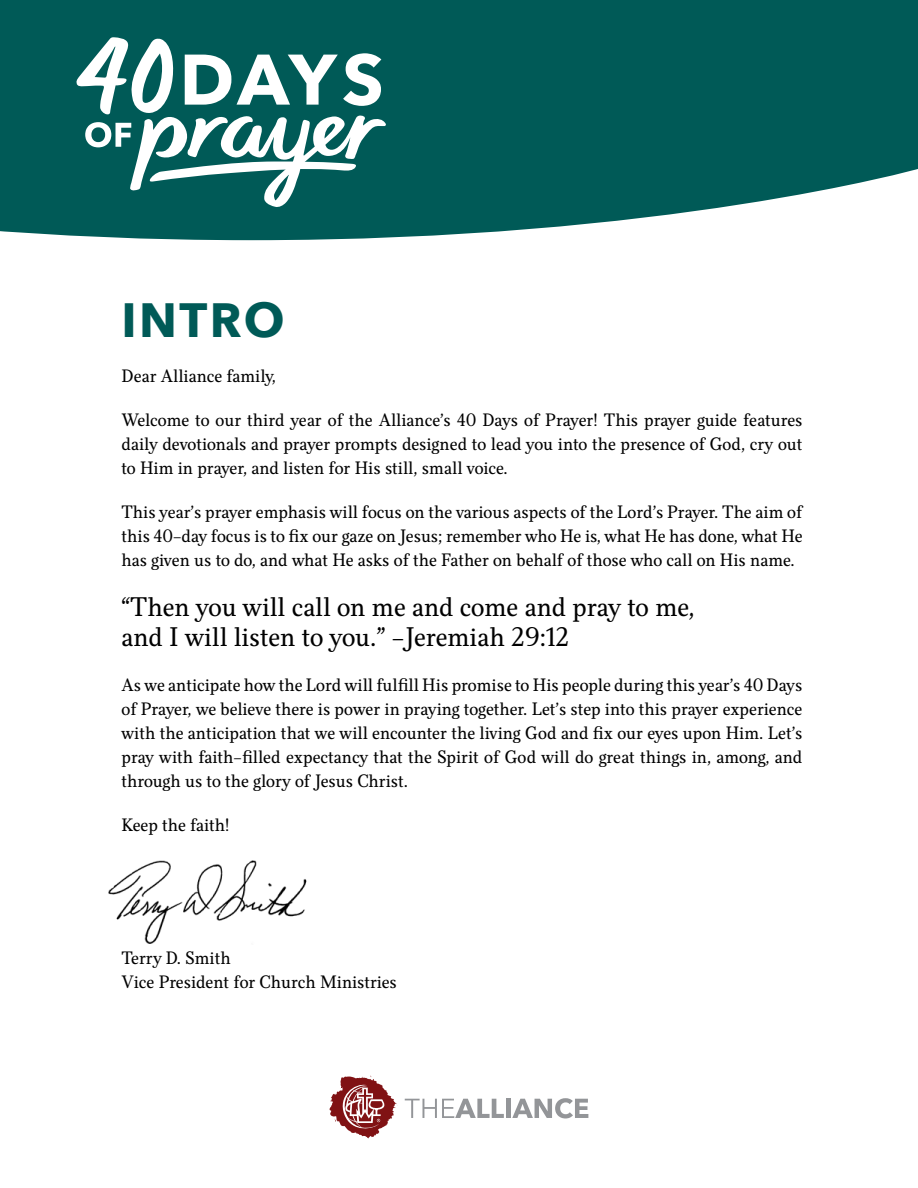
<style>
.page{position:relative;width:918px;height:1188px;background:#fff}
.page>*{position:absolute;margin:0;border:0;box-sizing:border-box;transform-origin:0 0}
.t1{font:700 48px "Avenir Next";letter-spacing:.05em;color:#005a57}
.t2{font:27px/30px "Felice";color:#000}
.t3{font:18px/24px "Felice";color:#000;text-align:justify}
</style>
<div class="page">
<img style="left:108px;top:860px;width:199px;height:84px">
<svg style="left:0;top:0;width:918px;height:240px;background:#176966"></svg>
<svg style="left:76px;top:37px;width:310px;height:171px"></svg>
<div style="left:506px;top:1099px;width:5px;height:19px;background:#939598"></div>
<svg style="left:512px;top:1098px;width:76px;height:20px"></svg>
<svg style="left:405px;top:1099px;width:99px;height:19px"></svg>
<svg style="left:330px;top:1075px;width:67px;height:63px"></svg>
<h1 class="t1" style="left:122px;top:289px;width:165px">INTRO</h1>
<p class="t3" style="left:122px;top:364px;width:156px">Dear Alliance family,</p>
<p class="t3" style="left:122px;top:408px;width:682px">Welcome to our third year of the Alliance’s 40 Days of Prayer! This prayer guide features daily devotionals and prayer prompts designed to lead you into the presence of God, cry out to Him in prayer, and listen for His still, small voice.</p>
<p class="t3" style="left:122px;top:500px;width:683px">This year’s prayer emphasis will focus on the various aspects of the Lord’s Prayer. The aim of this 40-day focus is to fix our gaze on Jesus; remember who He is, what He has done, what He has given us to do, and what He asks of the Father on behalf of those who call on His name.</p>
<h2 class="t2" style="left:122px;top:593px;width:575px">“Then you will call on me and come and pray to me, and I will listen to you.” –Jeremiah 29:12</h2>
<p class="t3" style="left:122px;top:673px;width:682px">As we anticipate how the Lord will fulfill His promise to His people during this year’s 40 Days of Prayer, we believe there is power in praying together. Let’s step into this prayer experience with the anticipation that we will encounter the living God and fix our eyes upon Him. Let’s pray with faith-filled expectancy that the Spirit of God will do great things in, among, and through us to the glory of Jesus Christ.</p>
<p class="t3" style="left:122px;top:813px;width:110px">Keep the faith!</p>
<p class="t3" style="left:122px;top:946px;width:277px">Terry D. Smith<br>Vice President for Church Ministries</p>
</div>
